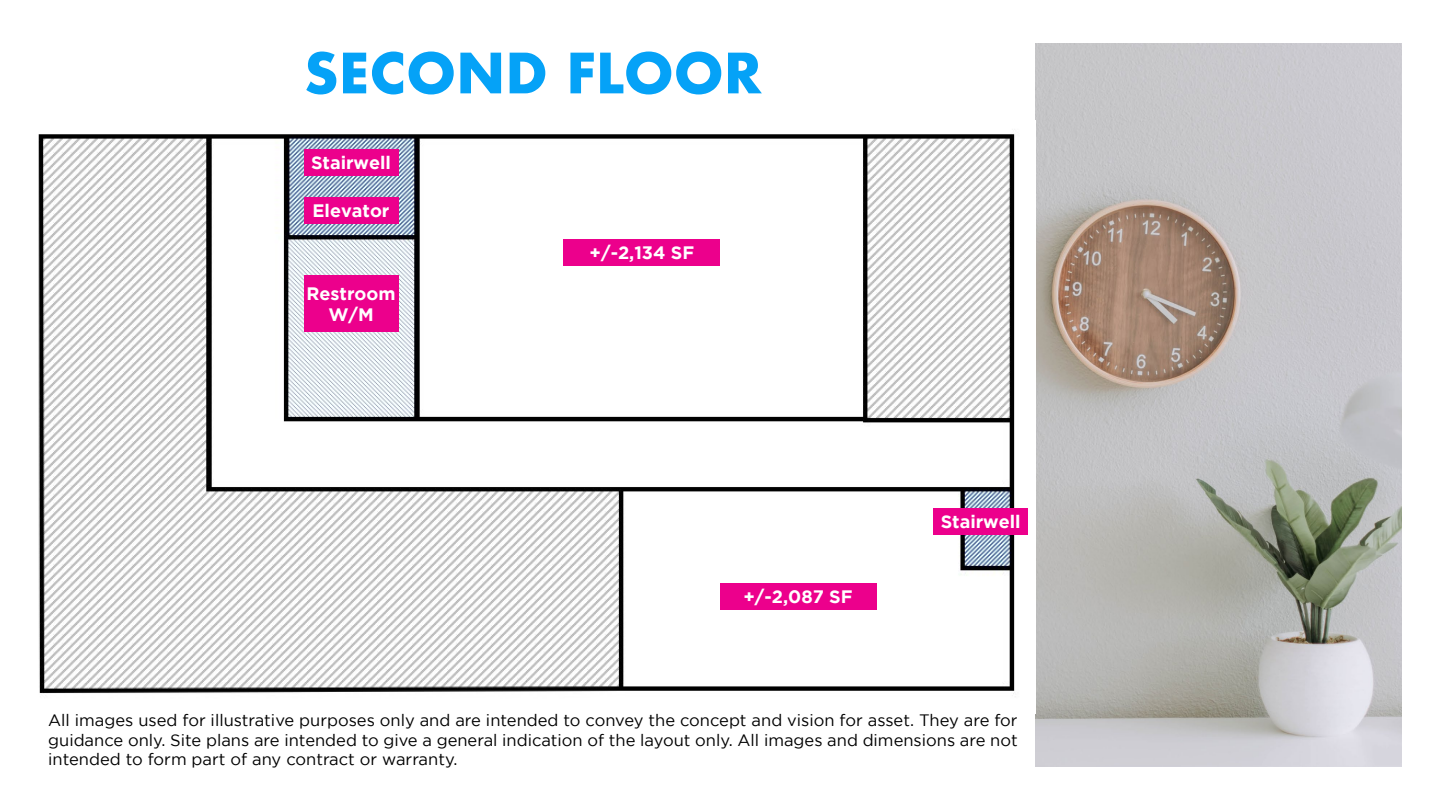
<style>
.page{position:relative;width:1440px;height:810px;background:#fff}
.page>*{position:absolute;margin:0;border:0;box-sizing:border-box;transform-origin:0 0}
.t1{font:700 54px "Futura";color:#05a2f7}
.t2{font:700 18px/21.6px "Gotham";color:#fff;text-align:center}
.t3{font:16.5px/19.8px "Gotham";color:#000;text-align:justify}
</style>
<div class="page">
<img style="left:1035px;top:44px;width:366px;height:722px">
<img style="left:38px;top:134px;width:977px;height:560px">
<div style="left:564px;top:239px;width:156px;height:27px;background:#ec008c"></div>
<div style="left:720px;top:583px;width:156px;height:27px;background:#ec008c"></div>
<div style="left:304px;top:149px;width:94px;height:27px;background:#ec008c"></div>
<div style="left:933px;top:508px;width:95px;height:27px;background:#ec008c"></div>
<div style="left:304px;top:197px;width:94px;height:27px;background:#ec008c"></div>
<div style="left:304px;top:276px;width:94px;height:56px;background:#ec008c"></div>
<h1 class="t1" style="left:304px;top:34px;width:459px">SECOND FLOOR</h1>
<p class="t2" style="left:311px;top:152px;width:82px">Stairwell</p>
<p class="t2" style="left:312px;top:199px;width:78px">Elevator</p>
<p class="t2" style="left:306px;top:282px;width:91px">Restroom<br>W/M</p>
<p class="t2" style="left:589px;top:242px;width:106px">+/-2,134 SF</p>
<p class="t2" style="left:743px;top:585px;width:111px">+/-2,087 SF</p>
<p class="t2" style="left:940px;top:510px;width:82px">Stairwell</p>
<p class="t3" style="left:48px;top:710px;width:971px">All images used for illustrative purposes only and are intended to convey the concept and vision for asset. They are for guidance only. Site plans are intended to give a general indication of the layout only. All images and dimensions are not intended to form part of any contract or warranty.</p>
</div>
